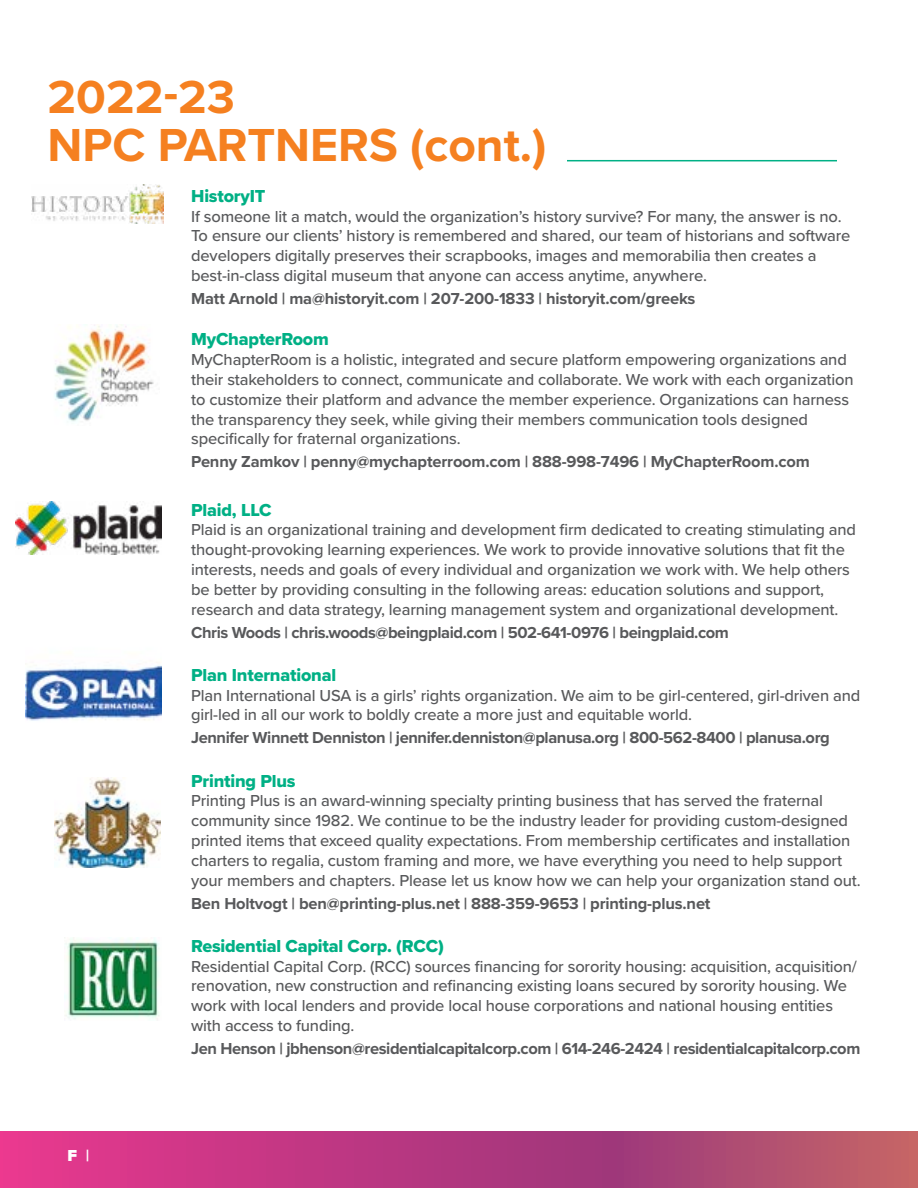
<style>
.page{position:relative;width:918px;height:1188px;background:#fff}
.page>*{position:absolute;margin:0;border:0;box-sizing:border-box;transform-origin:0 0}
.t1{font:700 48px/48px "Proxima Nova";color:#f58020}
.t2{font:18px "Proxima Nova Extrabld";letter-spacing:-.01em;color:#00b085}
.t3{font:500 16.5px/19.8px "Proxima Nova";letter-spacing:-.01em;color:#58595b}
.t4{font:700 16.5px "Proxima Nova";letter-spacing:-.025em;color:#58595b}
.t5{font:900 16.5px "Proxima Nova";color:#fff}
.s1{font-weight:700}
</style>
<div class="page">
<svg style="left:0;top:1132px;width:918px;height:56px;background:#bd3f7d"></svg>
<img style="left:16px;top:502px;width:146px;height:53px">
<img style="left:31px;top:184px;width:132px;height:39px">
<img style="left:54px;top:325px;width:100px;height:97px">
<hr style="left:567px;top:160px;width:270px;height:1px;background:#00b085">
<img style="left:54px;top:778px;width:107px;height:90px">
<img style="left:64px;top:938px;width:96px;height:81px">
<img style="left:26px;top:665px;width:135px;height:56px">
<h1 class="t1" style="left:48px;top:72px;width:501px">2022-23<br>NPC PARTNERS (cont.)</h1>
<p class="t5" style="left:68px;top:1143px;width:23px">F <span class="s1">|</span></p>
<p class="t2" style="left:191px;top:182px;width:76px">HistoryIT</p>
<p class="t3" style="left:191px;top:206px;width:661px">If someone lit a match, would the organization’s history survive? For many, the answer is no.<br>To ensure our clients’ history is remembered and shared, our team of historians and software developers digitally preserves their scrapbooks, images and memorabilia then creates a best-in-class digital museum that anyone can access anytime, anywhere.</p>
<p class="t4" style="left:191px;top:286px;width:506px">Matt Arnold | ma@historyit.com | 207-200-1833 | historyit.com/greeks</p>
<p class="t2" style="left:191px;top:326px;width:139px">MyChapterRoom</p>
<p class="t3" style="left:191px;top:349px;width:664px">MyChapterRoom is a holistic, integrated and secure platform empowering organizations and their stakeholders to connect, communicate and collaborate. We work with each organization to customize their platform and advance the member experience. Organizations can harness the transparency they seek, while giving their members communication tools designed specifically for fraternal organizations.</p>
<p class="t4" style="left:191px;top:450px;width:620px">Penny Zamkov | penny@mychapterroom.com | 888-998-7496 | MyChapterRoom.com</p>
<p class="t2" style="left:191px;top:496px;width:82px">Plaid, LLC</p>
<p class="t3" style="left:191px;top:519px;width:666px">Plaid is an organizational training and development firm dedicated to creating stimulating and thought-provoking learning experiences. We work to provide innovative solutions that fit the interests, needs and goals of every individual and organization we work with. We help others be better by providing consulting in the following areas: education solutions and support, research and data strategy, learning management system and organizational development.</p>
<p class="t4" style="left:191px;top:620px;width:539px">Chris Woods | chris.woods@beingplaid.com | 502-641-0976 | beingplaid.com</p>
<p class="t2" style="left:191px;top:661px;width:147px">Plan International</p>
<p class="t3" style="left:191px;top:685px;width:671px">Plan International USA is a girls’ rights organization. We aim to be girl-centered, girl-driven and girl-led in all our work to boldly create a more just and equitable world.</p>
<p class="t4" style="left:191px;top:726px;width:640px">Jennifer Winnett Denniston | jennifer.denniston@planusa.org | 800-562-8400 | planusa.org</p>
<p class="t2" style="left:191px;top:767px;width:106px">Printing Plus</p>
<p class="t3" style="left:191px;top:790px;width:671px">Printing Plus is an award-winning specialty printing business that has served the fraternal community since 1982. We continue to be the industry leader for providing custom-designed printed items that exceed quality expectations. From membership certificates and installation charters to regalia, custom framing and more, we have everything you need to help support your members and chapters. Please let us know how we can help your organization stand out.</p>
<p class="t4" style="left:191px;top:891px;width:521px">Ben Holtvogt | ben@printing-plus.net | 888-359-9653 | printing-plus.net</p>
<p class="t2" style="left:191px;top:932px;width:254px">Residential Capital Corp. (RCC)</p>
<p class="t3" style="left:191px;top:956px;width:667px">Residential Capital Corp. (RCC) sources financing for sorority housing: acquisition, acquisition/ renovation, new construction and refinancing existing loans secured by sorority housing. We work with local lenders and provide local house corporations and national housing entities with access to funding.</p>
<p class="t4" style="left:191px;top:1036px;width:671px">Jen Henson | jbhenson@residentialcapitalcorp.com | 614-246-2424 | residentialcapitalcorp.com</p>
</div>
